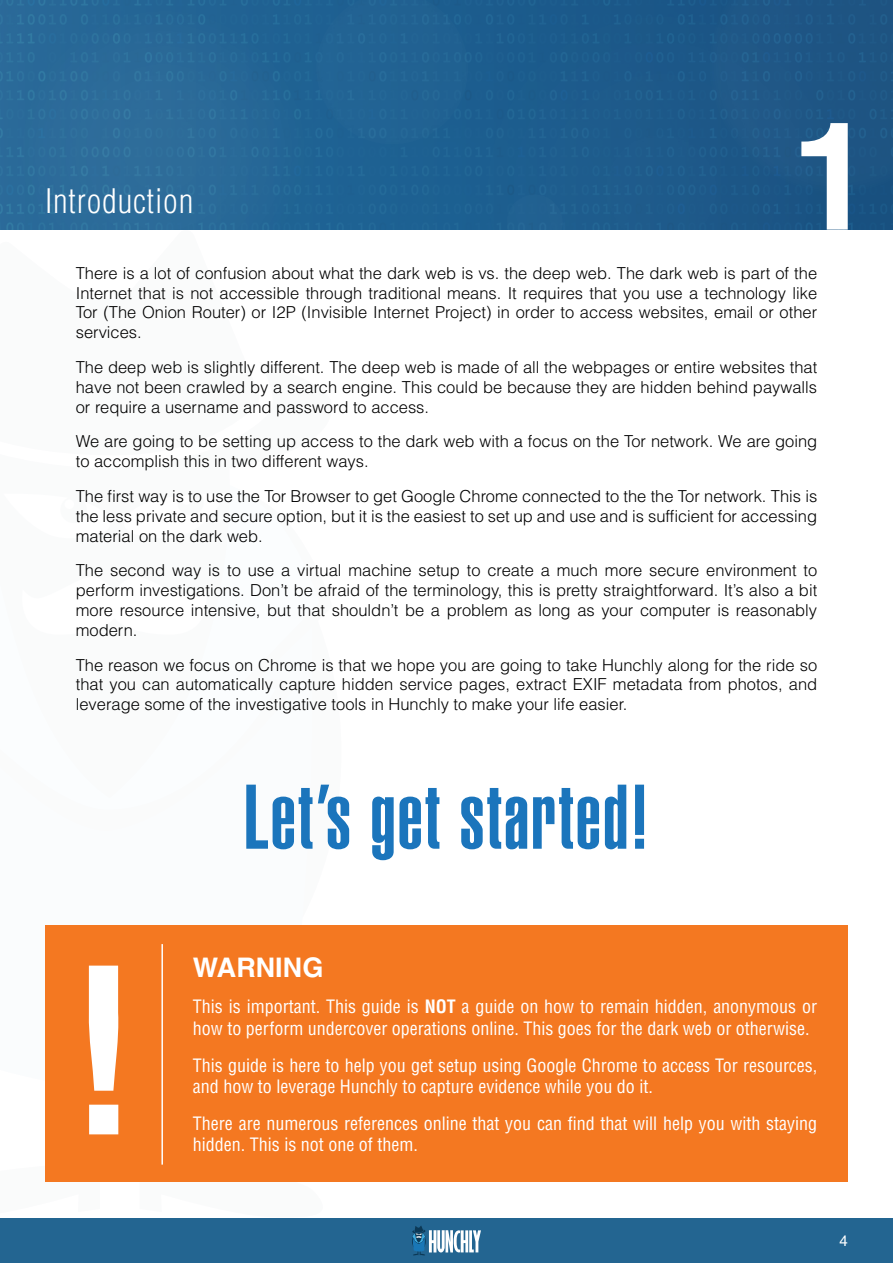
<style>
.page{position:relative;width:893px;height:1263px;background:#fff}
.page>*{position:absolute;margin:0;border:0;box-sizing:border-box;transform-origin:0 0}
.t1{font:700 condensed 225px "Helvetica LT Std";color:#fff}
.t2{font:700 150px "Helvetica LT Std";color:#fff}
.t3{font:90px "Helvetica LT Std Ultra Comp";letter-spacing:.025em;color:#1b75bc}
.t4{font:300 condensed 33px "Helvetica LT Std";letter-spacing:.025em;color:#fff}
.TOC_Chapter_Title{font:700 27px "Helvetica LT Std";color:#fff}
.TOC_Chapter_Title-2{font:condensed 18px/21.6px "Helvetica LT Std";color:#fff}
.TOC_Chapter_Title-3{font:300 16.5px/19.8px "Helvetica LT Std";color:#000;text-align:justify}
.t5{font:15px "Helvetica LT Std";color:#fff}
.s1{font-weight:700}
</style>
<div class="page">
<div style="left:0;top:1218px;width:893px;height:45px;background:#236591"></div>
<svg style="left:412px;top:1226px;width:69px;height:29px"></svg>
<img style="left:0;top:0;width:893px;height:229px">
<div style="left:11px;top:0;width:305px;height:305px;background:#2b6a99;border-radius:50%"></div>
<div style="left:446px;top:0;width:428px;height:230px;background:#1d5b8c"></div>
<div style="left:316px;top:0;width:152px;height:145px;background:#216293"></div>
<svg style="left:506px;top:194px;width:57px;height:57px;fill:#226192"></svg>
<div style="left:707px;top:0;width:186px;height:194px;background:#1e5686"></div>
<div style="left:0;top:228px;width:261px;height:77px;background:#fff"></div>
<div style="left:60px;top:497px;width:27px;height:26px;background:#fafbfb;border-radius:50%"></div>
<div style="left:177px;top:489px;width:27px;height:26px;background:#fafbfb;border-radius:50%"></div>
<div style="left:65px;top:499px;width:9px;height:10px;background:#fff;border-radius:50%"></div>
<div style="left:182px;top:495px;width:9px;height:10px;background:#fff;border-radius:50%"></div>
<div style="left:45px;top:925px;width:803px;height:257px;background:#f47821"></div>
<hr style="left:161px;top:944px;width:2px;height:220px;background:#fff">
<h3 class="t4" style="left:45px;top:180px;width:150px">Introduction</h3>
<h2 class="t2" style="left:791px;top:85px;width:85px">1</h2>
<p class="TOC_Chapter_Title-3" style="left:76px;top:263px;width:743px">There is a lot of confusion about what the dark web is vs. the deep web. The dark web is part of the Internet that is not accessible through traditional means. It requires that you use a technology like Tor (The Onion Router) or I2P (Invisible Internet Project) in order to access websites, email or other services.</p>
<p class="TOC_Chapter_Title-3" style="left:76px;top:357px;width:743px">The deep web is slightly different. The deep web is made of all the webpages or entire websites that have not been crawled by a search engine. This could be because they are hidden behind paywalls or require a username and password to access.</p>
<p class="TOC_Chapter_Title-3" style="left:76px;top:431px;width:743px">We are going to be setting up access to the dark web with a focus on the Tor network. We are going to accomplish this in two different ways.</p>
<p class="TOC_Chapter_Title-3" style="left:76px;top:486px;width:743px">The first way is to use the Tor Browser to get Google Chrome connected to the the Tor network. This is the less private and secure option, but it is the easiest to set up and use and is sufficient for accessing material on the dark web.</p>
<p class="TOC_Chapter_Title-3" style="left:76px;top:560px;width:743px">The second way is to use a virtual machine setup to create a much more secure environment to perform investigations. Don’t be afraid of the terminology, this is pretty straightforward. It’s also a bit more resource intensive, but that shouldn’t be a problem as long as your computer is reasonably modern.</p>
<p class="TOC_Chapter_Title-3" style="left:76px;top:655px;width:743px">The reason we focus on Chrome is that we hope you are going to take Hunchly along for the ride so that you can automatically capture hidden service pages, extract EXIF metadata from photos, and leverage some of the investigative tools in Hunchly to make your life easier.</p>
<p class="t1" style="left:66px;top:911px;width:76px">!</p>
<p class="t3" style="left:243px;top:765px;width:407px">Let’s get started!</p>
<p class="TOC_Chapter_Title" style="left:193px;top:951px;width:132px">WARNING</p>
<p class="TOC_Chapter_Title-2" style="left:193px;top:996px;width:626px">This is important. This guide is <span class="s1">NOT</span> a guide on how to remain hidden, anonymous or how to perform undercover operations online. This goes for the dark web or otherwise.</p>
<p class="TOC_Chapter_Title-2" style="left:193px;top:1054px;width:626px">This guide is here to help you get setup using Google Chrome to access Tor resources, and how to leverage Hunchly to capture evidence while you do it.</p>
<p class="TOC_Chapter_Title-2" style="left:193px;top:1112px;width:626px">There are numerous references online that you can find that will help you with staying hidden. This is not one of them.</p>
<p class="t5" style="left:840px;top:1232px;width:10px">4</p>
</div>
